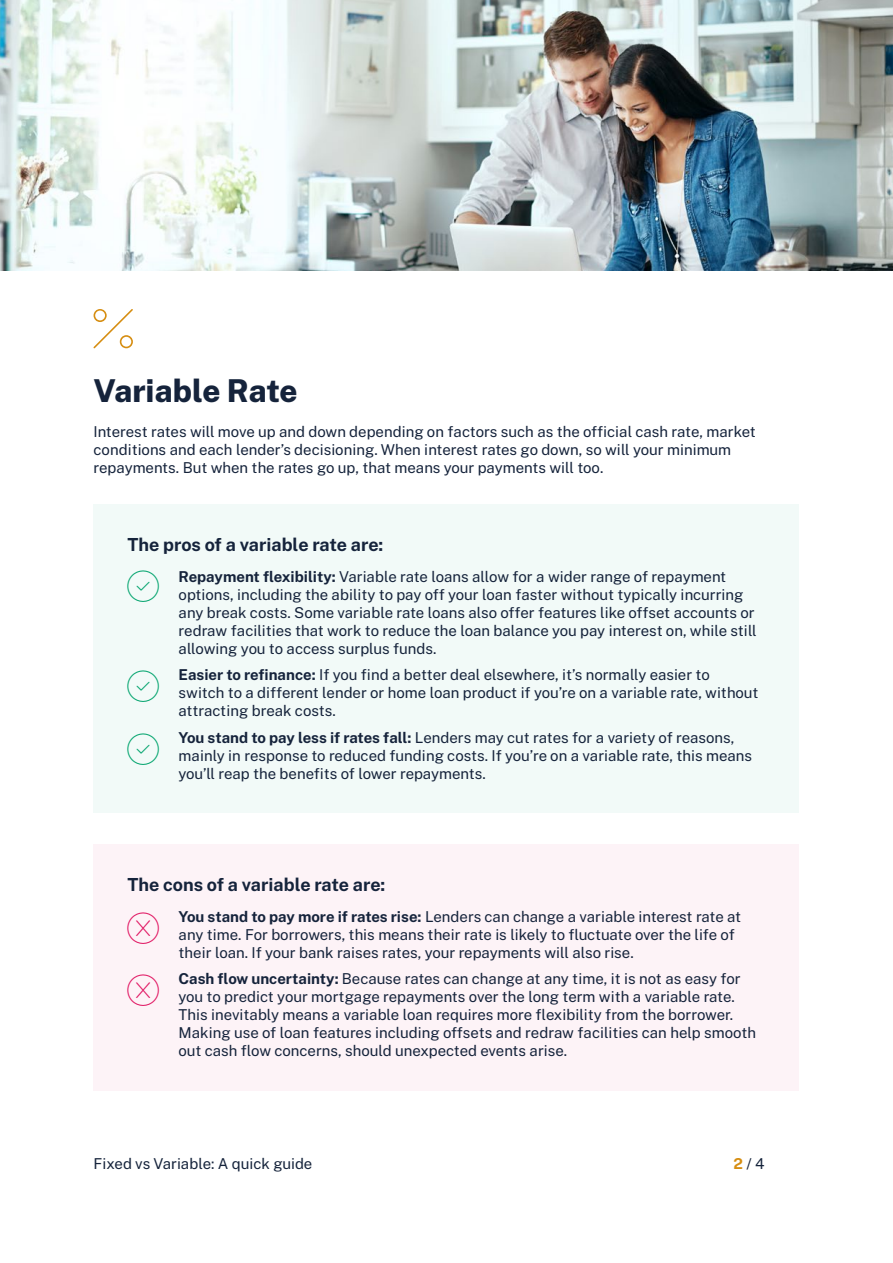
<style>
.page{position:relative;width:893px;height:1263px;background:#fff}
.page>*{position:absolute;margin:0;border:0;box-sizing:border-box;transform-origin:0 0}
.t1{font:800 31.5px "Public Sans";color:#15233b}
.t2{font:100 31.5px "Font Awesome 6 Pro";color:#00a36c}
.t3{font:700 18px "Public Sans";color:#15233b}
.t4{font:15px/18px "Public Sans";color:#15233b}
.s1{font-weight:700}
.s2{font-weight:700;color:#d68e12}
</style>
<div class="page">
<div style="left:94px;top:504px;width:705px;height:309px;background:#f2faf8"></div>
<div style="left:94px;top:844px;width:705px;height:246px;background:#fdf3f7"></div>
<img style="left:0;top:0;width:893px;height:271px">
<h1 class="t1" style="left:94px;top:368px;width:205px">Variable Rate</h1>
<p class="t4" style="left:94px;top:422px;width:664px">Interest rates will move up and down depending on factors such as the official cash rate, market conditions and each lender’s decisioning. When interest rates go down, so will your minimum repayments. But when the rates go up, that means your payments will too.</p>
<p class="t3" style="left:128px;top:531px;width:257px">The pros of a variable rate are:</p>
<p class="t4" style="left:179px;top:566px;width:580px"><span class="s1">Repayment flexibility:</span> Variable rate loans allow for a wider range of repayment options, including the ability to pay off your loan faster without typically incurring any break costs. Some variable rate loans also offer features like offset accounts or redraw facilities that work to reduce the loan balance you pay interest on, while still allowing you to access surplus funds.</p>
<p class="t4" style="left:179px;top:665px;width:581px"><span class="s1">Easier to refinance:</span> If you find a better deal elsewhere, it’s normally easier to switch to a different lender or home loan product if you’re on a variable rate, without attracting break costs.</p>
<p class="t4" style="left:179px;top:727px;width:575px"><span class="s1">You stand to pay less if rates fall:</span> Lenders may cut rates for a variety of reasons, mainly in response to reduced funding costs. If you’re on a variable rate, this means you’ll reap the benefits of lower repayments.</p>
<h1 class="t2" style="left:128px;top:571px;width:33px">●</h1>
<p class="t3" style="left:128px;top:871px;width:259px">The cons of a variable rate are:</p>
<p class="t4" style="left:179px;top:906px;width:564px"><span class="s1">You stand to pay more if rates rise:</span> Lenders can change a variable interest rate at any time. For borrowers, this means their rate is likely to fluctuate over the life of their loan. If your bank raises rates, your repayments will also rise.</p>
<p class="t4" style="left:179px;top:969px;width:579px"><span class="s1">Cash flow uncertainty:</span> Because rates can change at any time, it is not as easy for you to predict your mortgage repayments over the long term with a variable rate.<br>This inevitably means a variable loan requires more flexibility from the borrower.<br>Making use of loan features including offsets and redraw facilities can help smooth out cash flow concerns, should unexpected events arise.</p>
<p class="t4" style="left:94px;top:1154px;width:220px">Fixed vs Variable: A quick guide</p>
<p class="t4" style="left:733px;top:1154px;width:33px"><span class="s2">2</span> / 4</p>
</div>
